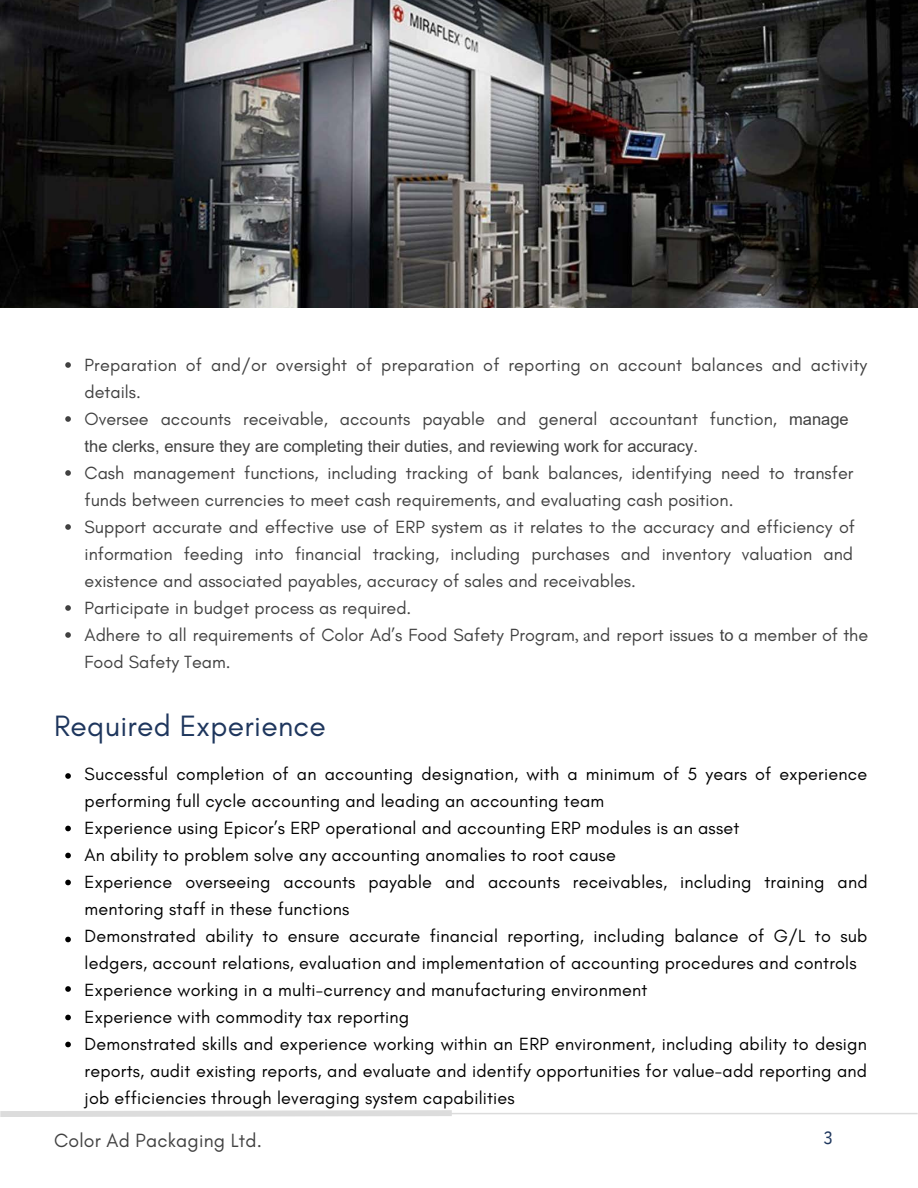
<style>
.page{position:relative;width:918px;height:1188px;background:#fff}
.page>*{position:absolute;margin:0;border:0;box-sizing:border-box;transform-origin:0 0}
.t1{font:30px "Glacial Indifference";letter-spacing:.01em;color:#1e365d}
.t2{font:19.5px "Glacial Indifference";letter-spacing:.01em;color:#414141}
.t3{font:18px/27px "Glacial Indifference";letter-spacing:.01em;color:#000}
.t4{font:18px/27px "Glacial Indifference";color:#414141}
.t5{font:18px "IBM Plex Sans Cond";color:#1e365d}
.t6{font:16.5px "Arial";color:#404040}
.s1{font-family:"Arial";font-size:16.5px;color:#404040}
.s2{font-family:"Minion Pro"}
</style>
<div class="page">
<svg style="left:0;top:1110px;width:918px;height:7px"></svg>
<img style="left:0;top:0;width:918px;height:307px">
<svg style="left:65px;top:362px;width:6px;height:6px"></svg>
<svg style="left:65px;top:416px;width:6px;height:6px"></svg>
<svg style="left:65px;top:470px;width:6px;height:6px"></svg>
<svg style="left:65px;top:524px;width:6px;height:6px"></svg>
<svg style="left:65px;top:605px;width:6px;height:6px"></svg>
<svg style="left:65px;top:632px;width:6px;height:6px"></svg>
<svg style="left:65px;top:773px;width:6px;height:6px"></svg>
<svg style="left:65px;top:826px;width:6px;height:5px"></svg>
<svg style="left:65px;top:853px;width:6px;height:5px"></svg>
<svg style="left:65px;top:880px;width:6px;height:5px"></svg>
<svg style="left:65px;top:937px;width:6px;height:5px"></svg>
<svg style="left:65px;top:986px;width:6px;height:6px"></svg>
<svg style="left:65px;top:1015px;width:6px;height:5px"></svg>
<svg style="left:65px;top:1042px;width:6px;height:5px"></svg>
<p class="t4" style="left:85px;top:351px;width:784px">Preparation of and/or oversight of preparation of reporting on account balances and activity details.<br>Oversee accounts receivable, accounts payable and general accountant function, <span class="s1">manage</span></p>
<p class="t6" style="left:85px;top:435px;width:615px">the clerks, ensure they are completing their duties, and reviewing work for accuracy.</p>
<p class="t4" style="left:85px;top:459px;width:785px">Cash management functions, including tracking of bank balances, identifying need to transfer funds between currencies to meet cash requirements, and evaluating cash position.<br>Support accurate and effective use of ERP system as it relates to the accuracy and efficiency of information feeding into financial tracking, including purchases and inventory valuation and existence and associated payables, accuracy of sales and receivables.<br>Participate in budget process as required.<br>Adhere to all requirements of Color Ad’s Food Safety Program<span class="s2">, a</span>nd report issues <span class="s1">to</span> a member of the Food Safety Team.</p>
<h1 class="t1" style="left:54px;top:707px;width:273px">Required Experience</h1>
<p class="t3" style="left:85px;top:760px;width:785px">Successful completion of an accounting designation, with a minimum of 5 years of experience performing full cycle accounting and leading an accounting team<br>Experience using Epicor’s ERP operational and accounting ERP modules is an asset<br>An ability to problem solve any accounting anomalies to root cause<br>Experience overseeing accounts payable and accounts receivables, including training and mentoring staff in these functions<br>Demonstrated ability to ensure accurate financial reporting, including balance of G/L to sub ledgers, account relations, evaluation and implementation of accounting procedures and controls Experience working in a multi-currency and manufacturing environment<br>Experience with commodity tax reporting<br>Demonstrated skills and experience working within an ERP environment, including ability to design reports, audit existing reports, and evaluate and identify opportunities for value-add reporting and job efficiencies through leveraging system capabilities</p>
<p class="t2" style="left:54px;top:1128px;width:210px">Color Ad Packaging Ltd.</p>
<p class="t5" style="left:824px;top:1126px;width:11px">3</p>
</div>
